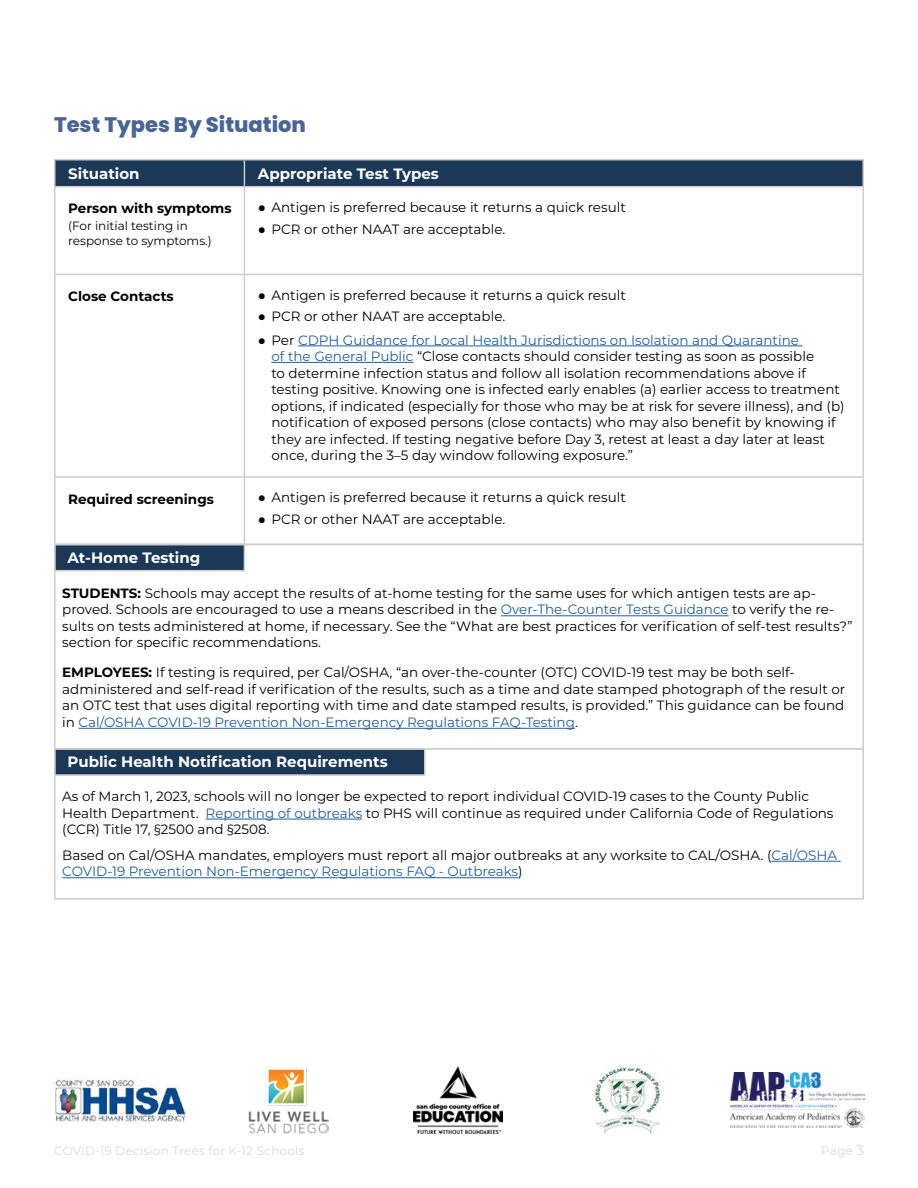
<style>
.page{position:relative;width:918px;height:1188px;background:#fff}
.page>*{position:absolute;margin:0;border:0;box-sizing:border-box;transform-origin:0 0}
.t1{font:800 21px "Poppins";color:#496496}
.t2{font:700 15px "Montserrat";color:#fff}
.t3{font:13.5px/16.5px "Montserrat";color:#000}
.t4{font:700 13.5px "Montserrat";color:#000}
.t5{font:300 12px "Montserrat";letter-spacing:.025em;color:#cdcccb}
.t6{font:12px/15px "Montserrat";color:#000}
.s1{font-family:"Arial"}
.s2{color:#215e9e}
.s3{font-weight:700}
.s4{font-size:13.5px}
</style>
<div class="page">
<div style="left:54px;top:544px;width:191px;height:27px;background:#1c3857;border:2px solid #cdcccb"></div>
<div style="left:54px;top:748px;width:372px;height:28px;background:#1c3857;border:2px solid #cdcccb"></div>
<hr style="left:54px;top:187px;width:2px;height:87px;background:#cdcccb">
<hr style="left:244px;top:187px;width:1px;height:87px;background:#cdcccb">
<hr style="left:863px;top:187px;width:1px;height:87px;background:#cdcccb">
<hr style="left:54px;top:274px;width:190px;height:1px;background:#cdcccb">
<hr style="left:54px;top:275px;width:2px;height:201px;background:#cdcccb">
<hr style="left:244px;top:274px;width:620px;height:1px;background:#cdcccb">
<hr style="left:244px;top:275px;width:1px;height:201px;background:#cdcccb">
<hr style="left:863px;top:275px;width:1px;height:201px;background:#cdcccb">
<hr style="left:54px;top:476px;width:190px;height:2px;background:#cdcccb">
<hr style="left:54px;top:478px;width:2px;height:66px;background:#cdcccb">
<hr style="left:244px;top:476px;width:620px;height:2px;background:#cdcccb">
<hr style="left:244px;top:478px;width:1px;height:66px;background:#cdcccb">
<hr style="left:863px;top:478px;width:1px;height:66px;background:#cdcccb">
<hr style="left:54px;top:159px;width:190px;height:1px;background:#cdcccb">
<hr style="left:54px;top:160px;width:2px;height:26px;background:#cdcccb">
<hr style="left:244px;top:159px;width:620px;height:1px;background:#cdcccb">
<div style="left:55px;top:160px;width:809px;height:26px;background:#1c3857"></div>
<hr style="left:54px;top:186px;width:190px;height:1px;background:#cdcccb">
<hr style="left:244px;top:186px;width:620px;height:1px;background:#cdcccb">
<hr style="left:298px;top:346px;width:505px;height:1px;background:#215e9e">
<hr style="left:271px;top:362px;width:142px;height:1px;background:#215e9e">
<hr style="left:501px;top:615px;width:228px;height:1px;background:#215e9e">
<hr style="left:79px;top:728px;width:496px;height:1px;background:#215e9e">
<div style="left:54px;top:544px;width:810px;height:206px;border:2px solid #cdcccb"></div>
<hr style="left:206px;top:819px;width:156px;height:1px;background:#215e9e">
<hr style="left:771px;top:861px;width:70px;height:1px;background:#215e9e">
<hr style="left:62px;top:877px;width:456px;height:1px;background:#215e9e">
<div style="left:54px;top:748px;width:810px;height:152px;border:2px solid #cdcccb"></div>
<img style="left:414px;top:1066px;width:88px;height:68px">
<img style="left:594px;top:1066px;width:67px;height:68px">
<img style="left:53px;top:1078px;width:133px;height:44px">
<img style="left:729px;top:1072px;width:135px;height:55px">
<img style="left:248px;top:1066px;width:80px;height:68px">
<h1 class="t1" style="left:54px;top:115px;width:253px">Test Types By Situation</h1>
<p class="t2" style="left:68px;top:166px;width:73px">Situation</p>
<p class="t2" style="left:258px;top:166px;width:183px">Appropriate Test Types</p>
<p class="t4" style="left:68px;top:202px;width:165px">Person with symptoms</p>
<p class="t6" style="left:68px;top:218px;width:145px">(For initial testing in response to symptoms.)</p>
<p class="t3" style="left:258px;top:199px;width:370px"><span class="s1">●</span> Antigen is preferred because it returns a quick result</p>
<p class="t3" style="left:258px;top:221px;width:249px"><span class="s1">●</span> PCR or other NAAT are acceptable.</p>
<p class="t4" style="left:68px;top:290px;width:107px">Close Contacts</p>
<p class="t3" style="left:258px;top:287px;width:370px"><span class="s1">●</span> Antigen is preferred because it returns a quick result</p>
<p class="t3" style="left:258px;top:309px;width:249px"><span class="s1">●</span> PCR or other NAAT are acceptable.</p>
<p class="t3" style="left:271px;top:332px;width:575px;text-indent:-13px"><span class="s1">●</span> Per <span class="s2">CDPH Guidance for Local Health Jurisdictions on Isolation and Quarantine<br>of the General Public</span> “Close contacts should consider testing as soon as possible<br>to determine infection status and follow all isolation recommendations above if testing positive. Knowing one is infected early enables (a) earlier access to treatment options, if indicated (especially for those who may be at risk for severe illness), and (b) notification of exposed persons (close contacts) who may also benefit by knowing if they are infected. If testing negative before Day 3, retest at least a day later at least once, during the 3–5 day window following exposure.”</p>
<p class="t4" style="left:68px;top:492px;width:147px">Required screenings</p>
<p class="t3" style="left:258px;top:489px;width:370px"><span class="s1">●</span> Antigen is preferred because it returns a quick result</p>
<p class="t3" style="left:258px;top:511px;width:249px"><span class="s1">●</span> PCR or other NAAT are acceptable.</p>
<p class="t2" style="left:67px;top:550px;width:134px">At-Home Testing</p>
<p class="t3" style="left:62px;top:585px;width:792px"><span class="s3">STUDENTS:</span> Schools may accept the results of at-home testing for the same uses for which antigen tests are ap&shy;proved. Schools are encouraged to use a means described in the <span class="s2">Over-The-Counter Tests Guidance</span> to verify the re&shy;sults on tests administered at home, if necessary. See the “What are best practices for verification of self-test results?” section for specific recommendations.</p>
<p class="t3" style="left:62px;top:665px;width:785px"><span class="s3">EMPLOYEES:</span> If testing is required, per Cal/OSHA, “an over-the-counter (OTC) COVID-19 test may be both self&shy;administered and self-read if verification of the results, such as a time and date stamped photograph of the result or an OTC test that uses digital reporting with time and date stamped results, is provided.” This guidance can be found in <span class="s2">Cal/OSHA COVID-19 Prevention Non-Emergency Regulations FAQ-Testing</span>.</p>
<p class="t2" style="left:67px;top:754px;width:322px">Public Health Notification Requirements</p>
<p class="t3" style="left:62px;top:789px;width:773px">As of March 1, 2023, schools will no longer be expected to report individual COVID-19 cases to the County Public<br>Health Department. <span class="s2">Reporting of outbreaks</span> to PHS will continue as required under California Code of Regulations (CCR) Title 17, §2500 and §2508.</p>
<p class="t3" style="left:62px;top:847px;width:776px">Based on Cal/OSHA mandates, employers must report all major outbreaks at any worksite to CAL/OSHA. (<span class="s2">Cal/OSHA<br>COVID-19 Prevention Non-Emergency Regulations FAQ - Outbreaks</span>)</p>
<p class="t5" style="left:54px;top:1143px;width:252px">COVID-19 Decision Trees for K-12 Schools</p>
<p class="t5" style="left:821px;top:1146px;width:44px">Page <span class="s4">3</span></p>
</div>
